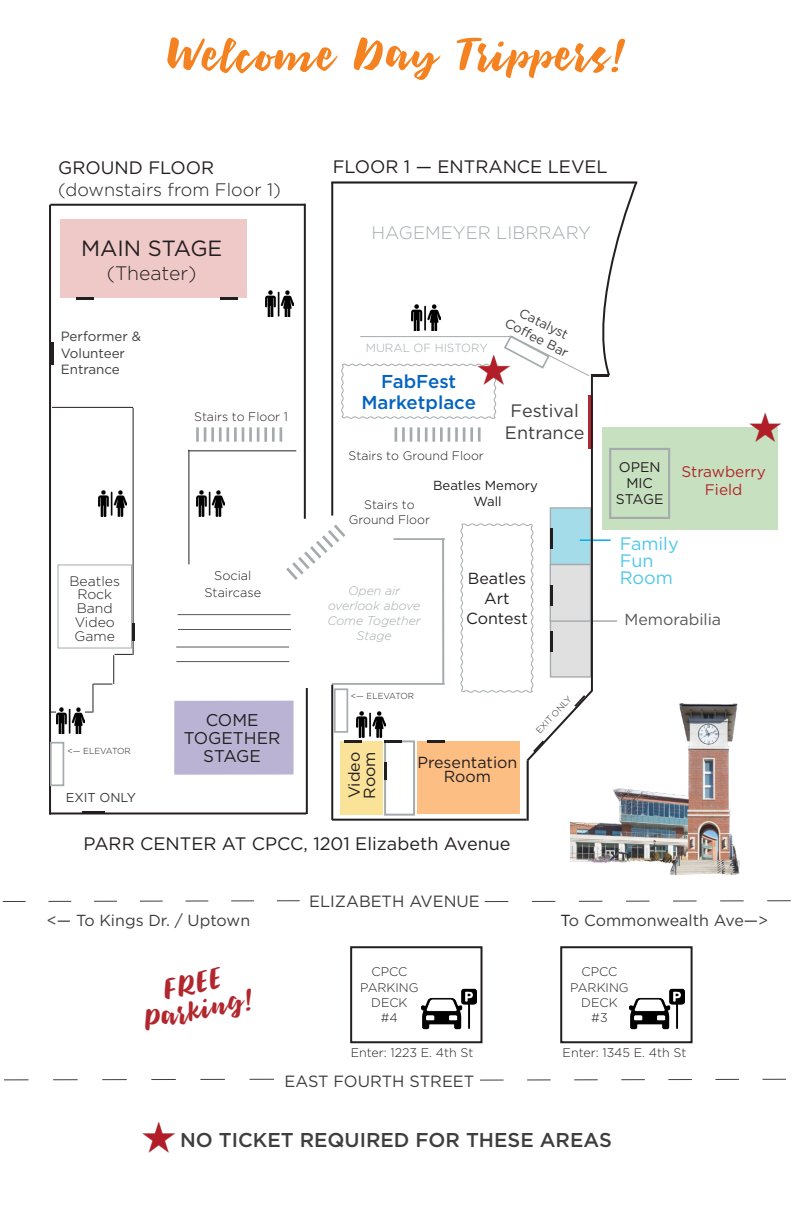
<style>
.page{position:relative;width:792px;height:1224px;background:#fff}
.page>*{position:absolute;margin:0;border:0;box-sizing:border-box;transform-origin:0 0}
.t1{font:56px "Bolten";color:#f58220}
.t2{font:36px "Bolten";color:#b1272d}
.t3{font:22px "Gotham";color:#231f20}
.t4{font:500 20px "Gotham";color:#3e3e3f}
.t5{font:300 19.4px "Gotham";letter-spacing:-.005em;color:#231f20}
.t6{font:500 18.6px/20.6px "Gotham";color:#0563c1;text-align:center}
.t7{font:18px "Gotham";color:#231f20}
.t8{font:300 18px/21.6px "Gotham";color:#231f20}
.t9{font:300 18px "Gotham";color:#a5abad}
.t10{font:18px/22px "Gotham";color:#3e3e3f;text-align:center}
.t11{font:18px "Gotham";color:#50c8e9}
.t12{font:17px "Gotham";color:#231f20}
.t13{font:16.2px "Gotham";color:#3e3e3f}
.t14{font:16px/15.4px "Gotham";color:#231f20}
.t15{font:16px "Gotham";color:#3e3e3f}
.t16{font:16px "Gotham";color:#57585a}
.t17{font:15.4px/17.2px "Gotham";color:#b1272d;text-align:center}
.t18{font:14px/16px "Gotham";color:#231f20;text-align:center}
.t19{font:300 13.8px/13.8px "Gotham";color:#231f20;text-align:center}
.t20{font:13.4px/16.4px "Gotham";color:#3e3e3f}
.t21{font:13.2px "Gotham";color:#231f20}
.t22{font:13.2px "Gotham";color:#3e3e3f}
.t23{font:12.8px "Gotham";color:#3e3e3f}
.t24{font:300 12.6px/16.8px "Gotham";color:#231f20;text-align:center}
.t25{font:300 12.4px "Gotham";color:#231f20}
.t26{font:italic 300 12.4px/15.2px "Gotham";color:#a5abad;text-align:center}
.t27{font:300 11.8px "Gotham";color:#a5abad}
.t28{font:300 8.6px "Gotham";color:#231f20}
.s1{font-weight:400}
.s2{color:#231f20}
</style>
<div class="page">
<img style="left:142px;top:1123px;width:32px;height:30px">
<svg style="left:484px;top:900px;width:307px;height:3px"></svg>
<svg style="left:2px;top:900px;width:298px;height:2px"></svg>
<div style="left:60px;top:219px;width:187px;height:79px;background:#efc8c8"></div>
<div style="left:174px;top:701px;width:120px;height:74px;background:#bbb3d3"></div>
<hr style="left:52px;top:407px;width:81px;height:1px;background:#231f20">
<hr style="left:133px;top:408px;width:1px;height:247px;background:#231f20">
<hr style="left:189px;top:450px;width:1px;height:114px;background:#231f20">
<hr style="left:83px;top:811px;width:22px;height:3px;background:#231f20">
<hr style="left:188px;top:451px;width:108px;height:1px;background:#231f20">
<hr style="left:51px;top:343px;width:3px;height:22px;background:#231f20">
<hr style="left:51px;top:712px;width:41px;height:1px;background:#231f20">
<svg style="left:480px;top:1078px;width:306px;height:3px"></svg>
<svg style="left:4px;top:1078px;width:270px;height:3px"></svg>
<div style="left:350px;top:946px;width:133px;height:97px;border:2px solid #231f20"></div>
<img style="left:98px;top:490px;width:29px;height:27px">
<img style="left:196px;top:490px;width:29px;height:26px">
<img style="left:265px;top:290px;width:15px;height:27px">
<hr style="left:196px;top:427px;width:3px;height:15px;background:#a5abad">
<svg style="left:204px;top:427px;width:2px;height:15px"></svg>
<hr style="left:211px;top:427px;width:3px;height:15px;background:#a5abad">
<hr style="left:219px;top:427px;width:3px;height:15px;background:#a5abad">
<hr style="left:226px;top:427px;width:3px;height:15px;background:#a5abad">
<hr style="left:234px;top:427px;width:3px;height:15px;background:#a5abad">
<svg style="left:242px;top:427px;width:2px;height:15px"></svg>
<hr style="left:249px;top:427px;width:3px;height:15px;background:#a5abad">
<svg style="left:257px;top:427px;width:2px;height:15px"></svg>
<hr style="left:264px;top:427px;width:3px;height:15px;background:#a5abad">
<hr style="left:272px;top:427px;width:3px;height:15px;background:#a5abad">
<div style="left:340px;top:741px;width:43px;height:74px;background:#fbe299"></div>
<img style="left:56px;top:707px;width:29px;height:26px">
<div style="left:417px;top:741px;width:103px;height:73px;background:#fcbe83"></div>
<hr style="left:527px;top:761px;width:2px;height:60px;background:#231f20">
<svg style="left:93px;top:654px;width:40px;height:59px"></svg>
<div style="left:602px;top:427px;width:176px;height:103px;background:#c7e0bf"></div>
<div style="left:609px;top:448px;width:61px;height:71px;background:#c7e0bf;border:2px solid #a5abad"></div>
<div style="left:384px;top:740px;width:31px;height:76px;border:2px solid #a5abad"></div>
<img style="left:749px;top:413px;width:31px;height:29px">
<img style="left:571px;top:703px;width:168px;height:171px">
<svg style="left:221px;top:297px;width:17px;height:2px"></svg>
<svg style="left:77px;top:297px;width:17px;height:2px"></svg>
<hr style="left:49px;top:205px;width:2px;height:610px;background:#231f20">
<hr style="left:50px;top:204px;width:255px;height:2px;background:#231f20">
<div style="left:57px;top:564px;width:75px;height:85px;border:1px solid #a5abad"></div>
<hr style="left:50px;top:812px;width:256px;height:2px;background:#231f20">
<hr style="left:306px;top:688px;width:2px;height:126px;background:#231f20">
<hr style="left:331px;top:685px;width:2px;height:135px;background:#231f20">
<hr style="left:332px;top:819px;width:195px;height:2px;background:#231f20">
<div style="left:560px;top:946px;width:133px;height:97px;border:2px solid #231f20"></div>
<hr style="left:132px;top:623px;width:3px;height:18px;background:#231f20">
<img style="left:422px;top:988px;width:54px;height:42px">
<img style="left:630px;top:988px;width:54px;height:42px">
<hr style="left:176px;top:661px;width:113px;height:1px;background:#57585a">
<hr style="left:178px;top:614px;width:113px;height:1px;background:#57585a">
<hr style="left:178px;top:629px;width:113px;height:1px;background:#57585a">
<hr style="left:176px;top:647px;width:113px;height:1px;background:#57585a">
<div style="left:50px;top:742px;width:14px;height:44px;border:2px solid #a5abad"></div>
<svg style="left:280px;top:181px;width:358px;height:599px"></svg>
<p class="t1" style="left:167px;top:27px;width:459px">Welcome Day Trippers!</p>
<p class="t8" style="left:58px;top:157px;width:224px"><span class="s1">GROUND FLOOR </span>(downstairs from Floor 1)</p>
<p class="t3" style="left:81px;top:234px;width:143px">MAIN STAGE</p>
<p class="t5" style="left:107px;top:261px;width:91px">(Theater)</p>
<p class="t20" style="left:61px;top:328px;width:82px">Performer &amp;<br>Volunteer<br>Entrance</p>
<p class="t25" style="left:194px;top:409px;width:95px">Stairs to Floor 1</p>
<p class="t19" style="left:70px;top:573px;width:52px">Beatles<br>Rock</p>
<p class="t19" style="left:77px;top:601px;width:37px">Band</p>
<p class="t19" style="left:74px;top:615px;width:42px;text-align:left">Video<br>Game</p>
<p class="t24" style="left:205px;top:567px;width:58px">Social<br>Staircase</p>
<p class="t7" style="left:333px;top:155px;width:276px">FLOOR 1 — ENTRANCE LEVEL</p>
<p class="t9" style="left:372px;top:222px;width:221px">HAGEMEYER LIBRRARY</p>
<p class="t27" style="left:366px;top:340px;width:124px">MURAL OF HISTORY</p>
<p class="t6" style="left:361px;top:371px;width:116px">FabFest<br>Marketplace</p>
<p class="t25" style="left:349px;top:448px;width:137px">Stairs to Ground Floor</p>
<p class="t22" style="left:524px;top:304px;width:54px;rotate:27deg">Catalyst</p>
<p class="t22" style="left:510px;top:314px;width:71px;rotate:27deg">Coff ee Bar</p>
<p class="t10" style="left:505px;top:399px;width:81px">Festival<br>Entrance</p>
<p class="t21" style="left:433px;top:477px;width:106px">Beatles Memory</p>
<p class="t21" style="left:474px;top:493px;width:30px">Wall</p>
<p class="t25" style="left:364px;top:497px;width:52px">Stairs to</p>
<p class="t25" style="left:349px;top:512px;width:83px">Ground Floor</p>
<p class="t26" style="left:348px;top:583px;width:54px">Open air</p>
<p class="t26" style="left:328px;top:598px;width:94px">overlook above</p>
<p class="t26" style="left:327px;top:613px;width:95px">Come Together<br>Stage</p>
<p class="t14" style="left:468px;top:570px;width:60px">Beatles</p>
<p class="t14" style="left:484px;top:590px;width:27px">Art</p>
<p class="t14" style="left:466px;top:610px;width:63px">Contest</p>
<p class="t18" style="left:619px;top:459px;width:43px">OPEN<br>MIC</p>
<p class="t18" style="left:616px;top:491px;width:49px">STAGE</p>
<p class="t17" style="left:681px;top:463px;width:86px">Strawberry<br>Field</p>
<p class="t11" style="left:620px;top:532px;width:60px">Family</p>
<p class="t11" style="left:620px;top:549px;width:35px">Fun</p>
<p class="t11" style="left:620px;top:566px;width:55px">Room</p>
<p class="t16" style="left:625px;top:609px;width:98px">Memorabilia</p>
<p class="t28" style="left:67px;top:745px;width:65px">&lt;— ELEVATOR</p>
<p class="t23" style="left:66px;top:790px;width:72px">EXIT ONLY</p>
<p class="t12" style="left:206px;top:709px;width:54px">COME</p>
<p class="t12" style="left:184px;top:727px;width:98px">TOGETHER</p>
<p class="t12" style="left:203px;top:745px;width:59px">STAGE</p>
<p class="t28" style="left:351px;top:690px;width:65px">&lt;— ELEVATOR</p>
<p class="t14" style="left:346px;top:799px;width:49px;rotate:-90deg">Video<br>Room</p>
<p class="t14" style="left:417px;top:754px;width:102px">Presentation</p>
<p class="t14" style="left:444px;top:768px;width:49px">Room</p>
<p class="t7" style="left:84px;top:833px;width:429px">PARR CENTER AT CPCC, 1201 Elizabeth Avenue</p>
<p class="t13" style="left:309px;top:891px;width:172px">ELIZABETH AVENUE</p>
<p class="t28" style="left:534px;top:728px;width:49px;rotate:-47deg">EXIT ONLY</p>
<p class="t15" style="left:47px;top:910px;width:205px">&lt;— To Kings Dr. / Uptown</p>
<p class="t2" style="left:160px;top:973px;width:61px;rotate:-12deg">FREE</p>
<p class="t2" style="left:140px;top:1003px;width:113px;rotate:-12deg">Parking!</p>
<p class="t25" style="left:371px;top:964px;width:37px">CPCC</p>
<p class="t25" style="left:360px;top:980px;width:60px">PARKING</p>
<p class="t25" style="left:371px;top:995px;width:38px">DECK</p>
<p class="t25" style="left:381px;top:1010px;width:19px">#4</p>
<p class="t15" style="left:561px;top:910px;width:209px"><span class="s2">T</span>o Commonwealth Ave—&gt;</p>
<p class="t25" style="left:582px;top:964px;width:37px">CPCC</p>
<p class="t25" style="left:570px;top:980px;width:60px">PARKING</p>
<p class="t25" style="left:581px;top:995px;width:38px">DECK</p>
<p class="t25" style="left:591px;top:1010px;width:18px">#3</p>
<p class="t25" style="left:351px;top:1045px;width:124px">Enter: 1223 E. 4th St</p>
<p class="t25" style="left:563px;top:1045px;width:125px">Enter: 1345 E. 4th St</p>
<p class="t13" style="left:284px;top:1071px;width:191px">EAST FOURTH STREET</p>
<p class="t4" style="left:180px;top:1127px;width:433px">NO TICKET REQUIRED FOR THESE AREAS</p>
</div>
